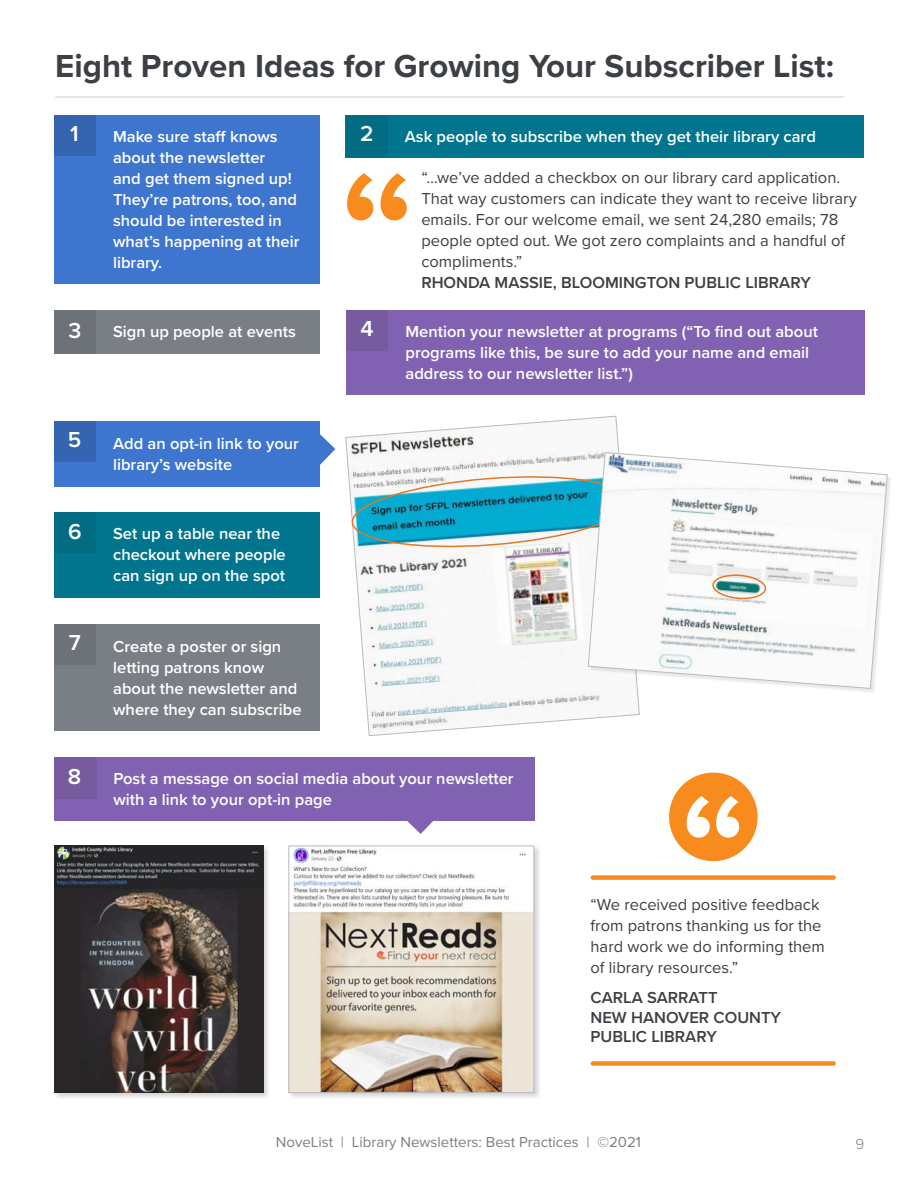
<style>
.page{position:relative;width:918px;height:1188px;background:#fff}
.page>*{position:absolute;margin:0;border:0;box-sizing:border-box;transform-origin:0 0}
.Subheadings{font:700 33px "Proxima Nova";color:#3c3f43}
.Body{font:600 22.5px "Proxima Nova";color:#fff}
.Body-2{font:600 16.5px/21px "Proxima Nova";color:#fff}
.Body-3{font:16.5px/21px "Proxima Nova";color:#3c3f43}
.Body-4{font:600 16.5px/19.5px "Proxima Nova";color:#3c3f43}
.t1{font:15px "Proxima Nova";color:#7a7f85}
.t2{font:300 15px "Proxima Nova";color:#7a7f85}
.s1{font-weight:600}
</style>
<div class="page">
<div style="left:54px;top:421px;width:266px;height:66px;background:#3e75cf"></div>
<div style="left:54px;top:115px;width:266px;height:169px;background:#3e75cf"></div>
<div style="left:54px;top:115px;width:42px;height:41px;background:#3564b0"></div>
<div style="left:346px;top:115px;width:518px;height:43px;background:#00758d"></div>
<div style="left:346px;top:115px;width:42px;height:42px;background:#016c82"></div>
<div style="left:54px;top:310px;width:266px;height:43px;background:#7a7f85"></div>
<div style="left:54px;top:310px;width:42px;height:43px;background:#6d7278"></div>
<div style="left:347px;top:310px;width:518px;height:85px;background:#8162b2"></div>
<div style="left:347px;top:310px;width:41px;height:41px;background:#765c9f"></div>
<div style="left:54px;top:421px;width:42px;height:41px;background:#3564b0"></div>
<hr style="left:55px;top:96px;width:788px;height:2px;background:#dcdddf">
<div style="left:54px;top:513px;width:266px;height:85px;background:#00758d"></div>
<div style="left:54px;top:513px;width:42px;height:40px;background:#016c82"></div>
<div style="left:54px;top:624px;width:266px;height:107px;background:#7a7f85"></div>
<div style="left:54px;top:624px;width:42px;height:41px;background:#6d7278"></div>
<div style="left:54px;top:757px;width:480px;height:64px;background:#8162b2"></div>
<div style="left:54px;top:757px;width:42px;height:42px;background:#765c9f"></div>
<svg style="left:347px;top:173px;width:60px;height:47px"></svg>
<svg style="left:345px;top:416px;width:295px;height:320px"></svg>
<img style="left:498px;top:551px;width:87px;height:95px">
<svg style="left:351px;top:473px;width:237px;height:78px"></svg>
<div style="left:53px;top:844px;width:218px;height:256px;background:#231f20;opacity:.2"></div>
<img style="left:54px;top:846px;width:210px;height:246px">
<div style="left:287px;top:844px;width:255px;height:257px;background:#231f20;opacity:.2"></div>
<img style="left:291px;top:848px;width:241px;height:243px">
<div style="left:289px;top:846px;width:245px;height:247px;border:1px solid #b8bbbf"></div>
<div style="left:669px;top:773px;width:89px;height:88px;background:#f78b1e;border-radius:50%"></div>
<svg style="left:687px;top:796px;width:52px;height:42px"></svg>
<div style="left:593px;top:875px;width:241px;height:5px;background:#f78b1e"></div>
<div style="left:593px;top:1061px;width:241px;height:5px;background:#f78b1e"></div>
<svg style="left:320px;top:434px;width:15px;height:31px"></svg>
<div style="left:589px;top:453px;width:303px;height:241px;background:#fff"></div>
<svg style="left:588px;top:452px;width:300px;height:237px"></svg>
<svg style="left:711px;top:573px;width:57px;height:27px"></svg>
<svg style="left:407px;top:821px;width:26px;height:13px"></svg>
<p class="Subheadings" style="left:55px;top:41px;width:780px">Eight Proven Ideas for Growing Your Subscriber List:</p>
<p class="Body" style="left:70px;top:117px;width:10px">1</p>
<p class="Body" style="left:360px;top:117px;width:15px">2</p>
<p class="Body-2" style="left:405px;top:125px;width:413px">Ask people to subscribe when they get their library card</p>
<p class="Body-2" style="left:113px;top:126px;width:188px">Make sure staff knows about the newsletter<br>and get them signed up!<br>They’re patrons, too, and should be interested in what’s happening at their library.</p>
<p class="Body-3" style="left:421px;top:166px;width:437px">“…we’ve added a checkbox on our library card application.<br>That way customers can indicate they want to receive library emails. For our welcome email, we sent 24,280 emails; 78 people opted out. We got zero complaints and a handful of compliments.”<br><span class="s1">RHONDA MASSIE, BLOOMINGTON PUBLIC LIBRARY</span></p>
<p class="Body" style="left:69px;top:313px;width:14px">3</p>
<p class="Body-2" style="left:113px;top:320px;width:184px">Sign up people at events</p>
<p class="Body" style="left:360px;top:312px;width:15px">4</p>
<p class="Body-2" style="left:405px;top:321px;width:414px">Mention your newsletter at programs (“To find out about programs like this, be sure to add your name and email address to our newsletter list.”)</p>
<p class="Body" style="left:68px;top:423px;width:15px">5</p>
<p class="Body-2" style="left:113px;top:432px;width:187px">Add an opt-in link to your library’s website</p>
<p class="Body" style="left:68px;top:515px;width:15px">6</p>
<p class="Body-2" style="left:113px;top:523px;width:174px">Set up a table near the checkout where people can sign up on the spot</p>
<p class="Body" style="left:69px;top:626px;width:13px">7</p>
<p class="Body" style="left:68px;top:760px;width:15px">8</p>
<p class="Body-2" style="left:113px;top:635px;width:190px">Create a poster or sign letting patrons know about the newsletter and where they can subscribe</p>
<p class="Body-2" style="left:113px;top:768px;width:402px">Post a message on social media about your newsletter with a link to your opt-in page</p>
<p class="Body-3" style="left:591px;top:893px;width:236px">“We received positive feedback from patrons thanking us for the hard work we do informing them of library resources.”</p>
<p class="Body-4" style="left:591px;top:987px;width:192px">CARLA SARRATT<br>NEW HANOVER COUNTY<br>PUBLIC LIBRARY</p>
<p class="t1" style="left:276px;top:1131px;width:367px">NoveList | Library Newsletters: Best Practices | ©2021</p>
<p class="t2" style="left:856px;top:1133px;width:10px">9</p>
</div>
